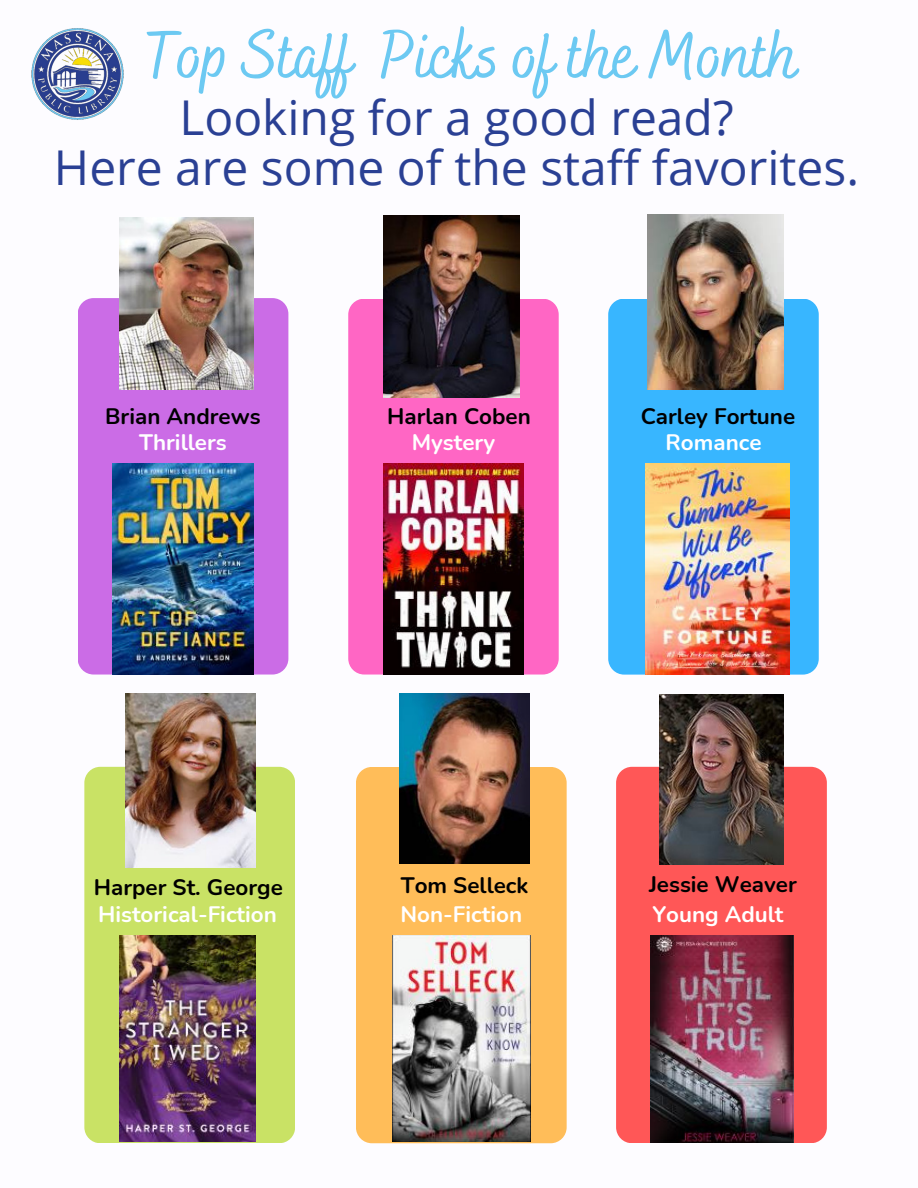
<style>
.page{position:relative;width:918px;height:1188px;background:#fff}
.page>*{position:absolute;margin:0;border:0;box-sizing:border-box;transform-origin:0 0}
.t1{font:500 67.8px "Bakerie Smooth";color:#6cc9f2}
.t2{font:48px/49.5px "Open Sans";color:#2a4094;text-align:center}
.t3{font:700 22.35px "Nunito";color:#000}
.t4{font:700 22.35px "Nunito";color:#fff}
</style>
<div class="page">
<div style="left:78px;top:298px;width:210px;height:376px;background:#cb6ce6;border-radius:16px"></div>
<div style="left:348px;top:299px;width:211px;height:375px;background:#ff66c4;border-radius:16px"></div>
<div style="left:356px;top:767px;width:211px;height:376px;background:#ffbd59;border-radius:16px"></div>
<div style="left:616px;top:767px;width:211px;height:376px;background:#ff5757;border-radius:16px"></div>
<div style="left:608px;top:299px;width:211px;height:375px;background:#38b6ff;border-radius:16px"></div>
<div style="left:84px;top:767px;width:211px;height:376px;background:#c9e265;border-radius:16px"></div>
<img style="left:119px;top:217px;width:134px;height:172px">
<img style="left:383px;top:215px;width:136px;height:183px">
<img style="left:647px;top:214px;width:136px;height:176px">
<img style="left:126px;top:694px;width:129px;height:174px">
<img style="left:399px;top:694px;width:131px;height:169px">
<img style="left:659px;top:694px;width:124px;height:170px">
<img style="left:113px;top:463px;width:141px;height:212px">
<img style="left:383px;top:463px;width:141px;height:212px">
<img style="left:646px;top:463px;width:144px;height:212px">
<img style="left:119px;top:936px;width:136px;height:206px">
<img style="left:393px;top:936px;width:137px;height:206px">
<img style="left:650px;top:936px;width:143px;height:207px">
<img style="left:31px;top:28px;width:93px;height:92px">
<p class="t1" style="left:146px;top:16px;width:653px">Top Staff Picks of the Month</p>
<p class="t2" style="left:54px;top:92px;width:807px">Looking for a good read?<br>Here are some of the staff favorites.</p>
<p class="t3" style="left:105px;top:401px;width:157px">Brian Andrews</p>
<p class="t3" style="left:387px;top:401px;width:145px">Harlan Coben</p>
<p class="t3" style="left:641px;top:401px;width:156px">Carley Fortune</p>
<p class="t4" style="left:139px;top:427px;width:89px">Thrillers</p>
<p class="t4" style="left:412px;top:427px;width:85px">Mystery</p>
<p class="t4" style="left:666px;top:427px;width:97px">Romance</p>
<p class="t3" style="left:94px;top:872px;width:191px">Harper St. George</p>
<p class="t3" style="left:401px;top:870px;width:129px">Tom Selleck</p>
<p class="t3" style="left:649px;top:869px;width:149px">Jessie Weaver</p>
<p class="t4" style="left:98px;top:899px;width:180px">Historical-Fiction</p>
<p class="t4" style="left:400px;top:899px;width:123px">Non-Fiction</p>
<p class="t4" style="left:652px;top:899px;width:133px">Young Adult</p>
</div>
